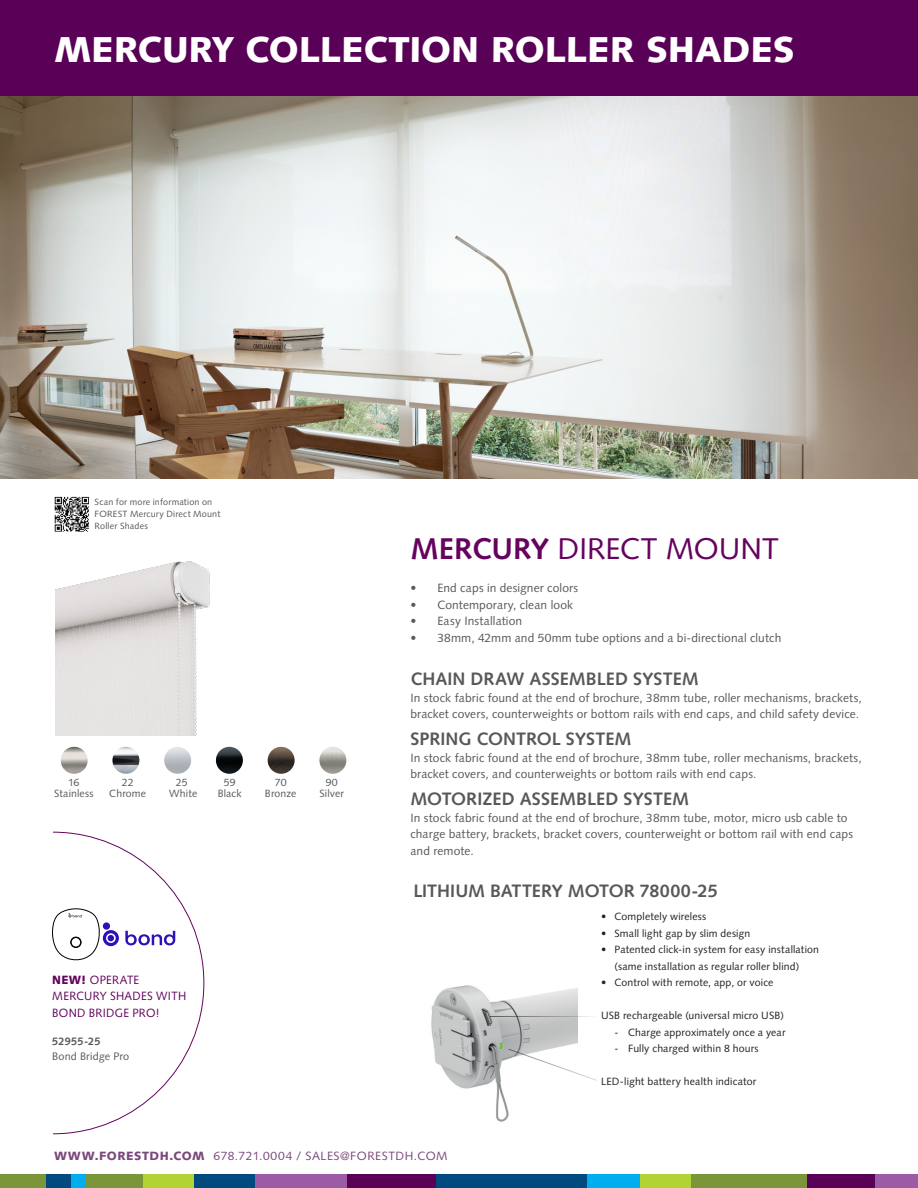
<style>
.page{position:relative;width:918px;height:1188px;background:#fff}
.page>*{position:absolute;margin:0;border:0;box-sizing:border-box;transform-origin:0 0}
.t1{font:900 36px "Syntax LT Pro";letter-spacing:-.005em;color:#fff}
.t2{font:30px "Syntax LT Pro";letter-spacing:-.005em;color:#65035f}
.t3{font:700 18px "Syntax LT Pro";color:#57585a}
.t4{font:700 18px "Syntax";color:#57585a}
.t5{font:12px/16.5px "Syntax LT Pro";letter-spacing:.01em;color:#57585a}
.t6{font:12px/16.5px "Syntax";letter-spacing:.01em;color:#57585a}
.t7{font:12px "Syntax LT Pro";letter-spacing:.045em;color:#7b487d}
.t8{font:12px "Syntax";letter-spacing:.025em;color:#65035f;scale:.95 1}
.t9{font:10.8px "Syntax";letter-spacing:.015em;color:#57585a}
.t10{font:700 10.8px "Syntax";letter-spacing:.025em;color:#57585a}
.t11{font:10.5px/16.5px "Syntax LT Pro";letter-spacing:.015em;color:#231f20;text-align:center}
.t12{font:10.5px "Syntax";letter-spacing:.015em;color:#57585a}
.t13{font:9px/12px "Syntax";letter-spacing:.02em;color:#57585a}
.s1{font-weight:900}
.s2{font-weight:700}
.s3{font-family:"Syntax LT Pro"}
</style>
<div class="page">
<div style="left:131px;top:1175px;width:51px;height:13px;background:#b3d234"></div>
<div style="left:0;top:0;width:918px;height:96px;background:#590157"></div>
<div style="left:253px;top:1175px;width:94px;height:13px;background:#9b5ba5"></div>
<div style="left:871px;top:1175px;width:47px;height:13px;background:#9b5ba5"></div>
<div style="left:0;top:1175px;width:46px;height:13px;background:#7a953a"></div>
<div style="left:71px;top:1175px;width:14px;height:13px;background:#00aeef"></div>
<div style="left:586px;top:1175px;width:54px;height:13px;background:#00aeef"></div>
<div style="left:194px;top:1175px;width:60px;height:13px;background:#004a7f"></div>
<div style="left:436px;top:1175px;width:150px;height:13px;background:#004a7f"></div>
<div style="left:46px;top:1175px;width:25px;height:13px;background:#004a7f"></div>
<div style="left:347px;top:1175px;width:89px;height:13px;background:#590157"></div>
<div style="left:806px;top:1175px;width:69px;height:13px;background:#590157"></div>
<div style="left:85px;top:1175px;width:58px;height:13px;background:#7a953a"></div>
<div style="left:690px;top:1175px;width:117px;height:13px;background:#7a953a"></div>
<div style="left:144px;top:1175px;width:50px;height:13px;background:#b3d234"></div>
<div style="left:640px;top:1175px;width:51px;height:13px;background:#b3d234"></div>
<img style="left:431px;top:985px;width:147px;height:137px">
<hr style="left:490px;top:1016px;width:107px;height:1px;background:#231f20">
<svg style="left:508px;top:1049px;width:89px;height:32px"></svg>
<img style="left:0;top:96px;width:918px;height:382px">
<img style="left:61px;top:747px;width:27px;height:27px;border-radius:13px">
<img style="left:164px;top:747px;width:27px;height:27px;border-radius:13px">
<img style="left:112px;top:747px;width:27px;height:27px;border-radius:13px">
<img style="left:216px;top:747px;width:27px;height:27px;border-radius:13px">
<img style="left:268px;top:747px;width:27px;height:27px;border-radius:13px">
<img style="left:319px;top:747px;width:27px;height:27px;border-radius:13px">
<img style="left:55px;top:561px;width:155px;height:174px">
<svg style="left:54px;top:496px;width:35px;height:36px"></svg>
<svg style="left:53px;top:832px;width:151px;height:302px"></svg>
<p class="t1" style="left:54px;top:27px;width:742px">MERCURY COLLECTION ROLLER SHADES</p>
<p class="t13" style="left:95px;top:496px;width:127px">Scan for more information on<br>FOREST Mercury Direct Mount<br>Roller Shades</p>
<p class="t12" style="left:68px;top:777px;width:13px">16</p>
<p class="t12" style="left:122px;top:777px;width:13px">22</p>
<p class="t12" style="left:176px;top:777px;width:13px">25</p>
<p class="t12" style="left:224px;top:777px;width:13px">59</p>
<p class="t12" style="left:275px;top:777px;width:13px">70</p>
<p class="t12" style="left:326px;top:777px;width:14px">90</p>
<p class="t12" style="left:54px;top:787px;width:41px">Stainless</p>
<p class="t12" style="left:109px;top:787px;width:38px">Chrome</p>
<p class="t12" style="left:169px;top:787px;width:30px">White</p>
<p class="t12" style="left:218px;top:787px;width:25px">Black</p>
<p class="t12" style="left:265px;top:787px;width:33px">Bronze</p>
<p class="t12" style="left:319px;top:787px;width:26px">Silver</p>
<p class="t8" style="left:52px;top:973px;width:93px"><span class="s1">NEW!</span> OPERATE</p>
<p class="t8" style="left:52px;top:989px;width:142px">MERCURY SHADES WITH</p>
<p class="t8" style="left:52px;top:1006px;width:114px">BOND BRIDGE PRO!</p>
<p class="t10" style="left:52px;top:1035px;width:50px">52955-25</p>
<p class="t9" style="left:52px;top:1050px;width:79px">Bond Bridge Pro</p>
<p class="t2" style="left:410px;top:531px;width:370px"><span class="s2">MERCURY</span> DIRECT MOUNT</p>
<p class="t5" style="left:410px;top:580px;width:169px">• End caps in designer colors</p>
<p class="t5" style="left:410px;top:596px;width:164px">• Contemporary, clean look</p>
<p class="t5" style="left:410px;top:613px;width:113px">• Easy Installation</p>
<p class="t5" style="left:410px;top:629px;width:372px">• 38mm, 42mm and 50mm tube options and a bi-directional clutch</p>
<p class="t3" style="left:410px;top:669px;width:290px">CHAIN DRAW ASSEMBLED SYSTEM</p>
<p class="t5" style="left:410px;top:689px;width:453px">In stock fabric found at the end of brochure, 38mm tube, roller mechanisms, brackets, bracket covers, counterweights or bottom rails with end caps, and child safety device.</p>
<p class="t4" style="left:410px;top:729px;width:222px">SPRING CONTROL SYSTEM</p>
<p class="t6" style="left:410px;top:749px;width:453px"><span class="s3">In stock fabric found at the end of brochure,</span> 38mm tube, roller mechanisms, brackets, bracket covers, and counterweights or bottom rails with end caps.</p>
<p class="t3" style="left:410px;top:789px;width:280px">MOTORIZED ASSEMBLED SYSTEM</p>
<p class="t5" style="left:410px;top:809px;width:444px">In stock fabric found at the end of brochure, 38mm tube, motor, micro usb cable to charge battery, brackets, bracket covers, counterweight or bottom rail with end caps and remote.</p>
<p class="t3" style="left:413px;top:881px;width:306px">LITHIUM BATTERY MOTOR 78000-25</p>
<p class="t11" style="left:601px;top:909px;width:107px">• Completely wireless</p>
<p class="t11" style="left:601px;top:925px;width:151px">• Small light gap by slim design</p>
<p class="t11" style="left:601px;top:942px;width:220px">• Patented click-in system for easy installation (same installation as regular roller blind)</p>
<p class="t11" style="left:601px;top:975px;width:174px">• Control with remote, app, or voice</p>
<p class="t11" style="left:601px;top:1008px;width:184px">USB rechargeable (universal micro USB)</p>
<p class="t11" style="left:615px;top:1024px;width:173px">- Charge approximately once a year</p>
<p class="t11" style="left:615px;top:1041px;width:146px">- Fully charged within 8 hours</p>
<p class="t11" style="left:601px;top:1074px;width:157px">LED-light battery health indicator</p>
<p class="t7" style="left:54px;top:1149px;width:395px"><span class="s1">WWW.FORESTDH.COM</span> 678.721.0004 / SALES@FORESTDH.COM</p>
</div>
